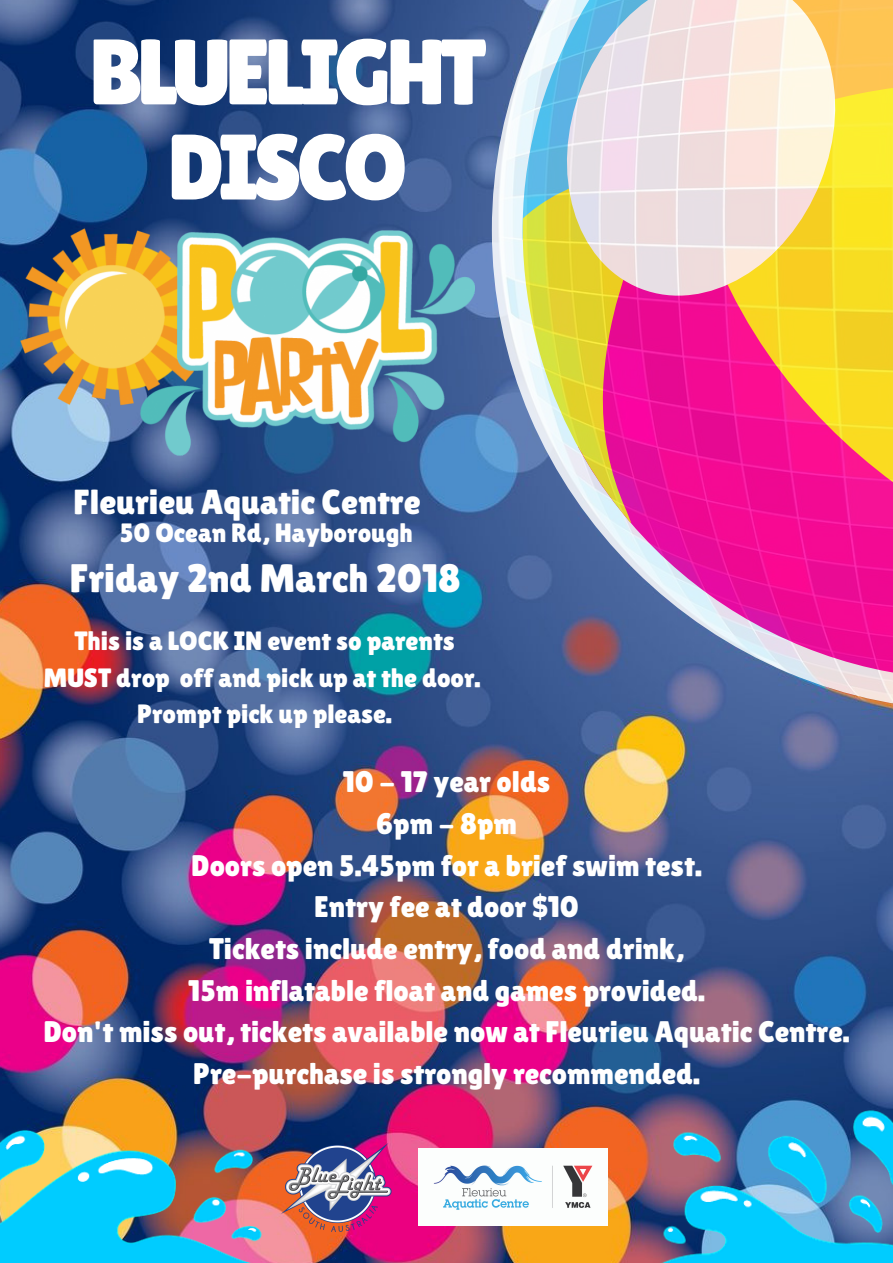
<style>
.page{position:relative;width:893px;height:1263px;background:#fff}
.page>*{position:absolute;margin:0;border:0;box-sizing:border-box;transform-origin:0 0}
.t1{font:92.7px/95.1px "Lilita One";letter-spacing:-.06em;color:#fff;text-align:center}
.t2{font:39.75px "Lilita One";color:#fff}
.t3{font:34.72px "Lilita One";color:#fff}
.t4{font:29.78px/41.6px "Lilita One";color:#fff;text-align:center}
.t5{font:26.47px/36.6px "Lilita One";color:#fff;text-align:center}
</style>
<div class="page">
<img style="left:0;top:0;width:893px;height:1263px">
<img style="left:21px;top:228px;width:454px;height:227px">
<img style="left:654px;top:1093px;width:239px;height:170px">
<img style="left:0;top:1112px;width:270px;height:151px">
<svg style="left:492px;top:0;width:72px;height:710px;background:#6984b1"></svg>
<svg style="left:564px;top:315px;width:329px;height:395px;background:#9e5ea6"></svg>
<svg style="left:701px;top:110px;width:192px;height:501px;background:#f5556f"></svg>
<svg style="left:519px;top:0;width:29px;height:240px"></svg>
<svg style="left:522px;top:172px;width:135px;height:359px;background:#cc9090"></svg>
<svg style="left:854px;top:0;width:39px;height:110px;background:#fdcb4c"></svg>
<svg style="left:548px;top:0;width:306px;height:315px;background:#e7d7b8"></svg>
<img style="left:419px;top:1148px;width:189px;height:77px">
<img style="left:281px;top:1143px;width:111px;height:89px">
<h1 class="t1" style="left:88px;top:24px;width:400px">BLUELIGHT<br>DISCO</h1>
<p class="t3" style="left:73px;top:482px;width:349px">Fleurieu Aquatic Centre</p>
<p class="t5" style="left:120px;top:514px;width:294px">50 Ocean Rd, Hayborough</p>
<h2 class="t2" style="left:70px;top:555px;width:393px">Friday 2nd March 2018</h2>
<p class="t5" style="left:43px;top:622px;width:439px">This is a LOCK IN event so parents<br>MUST drop off and pick up at the door.<br>Prompt pick up please.</p>
<p class="t4" style="left:43px;top:761px;width:808px">10 - 17 year olds<br>6pm - 8pm<br>Doors open 5.45pm for a brief swim test.<br>Entry fee at door $10<br>Tickets include entry, food and drink,<br>15m inflatable float and games provided.<br>Don't miss out, tickets available now at Fleurieu Aquatic Centre.<br>Pre-purchase is strongly recommended.</p>
</div>
